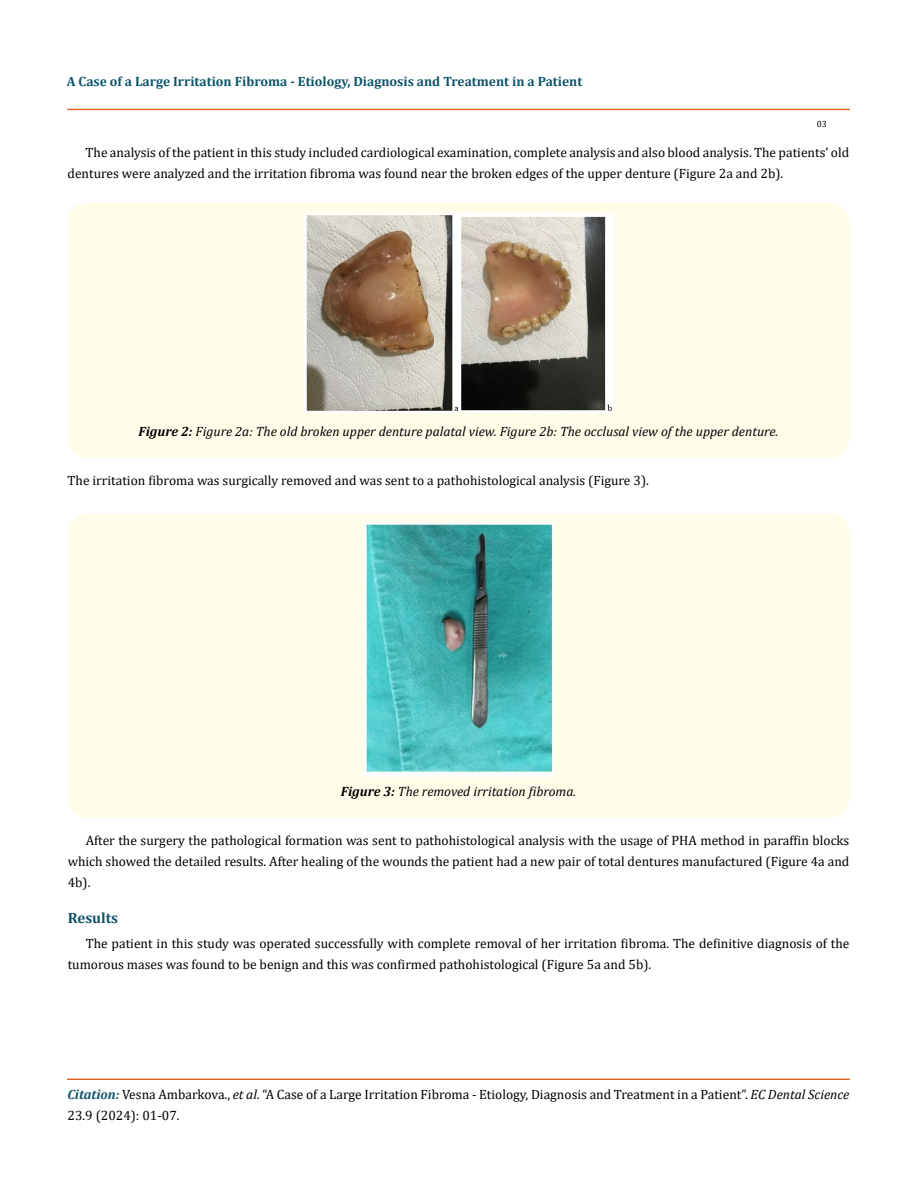
<style>
.page{position:relative;width:917px;height:1188px;background:#fff}
.page>*{position:absolute;margin:0;border:0;box-sizing:border-box;transform-origin:0 0}
.t1{font:700 15px "Cambria";color:#0e546a}
.t2{font:13.5px/21px "Cambria";color:#000}
.t3{font:italic 13.5px "Cambria";color:#000}
.t4{font:700 13.5px "Cambria";color:#0e546a}
.t5{font:9px "Cambria";color:#000}
.s1{font-weight:700}
.s2{font-weight:700;font-style:italic;color:#0e546a}
.s3{font-style:italic}
</style>
<div class="page">
<div style="left:67px;top:109px;width:782px;height:1px;border:1px solid #e05d1a"></div>
<div style="left:67px;top:1079px;width:782px;height:1px;border:1px solid #e05d1a"></div>
<div style="left:68px;top:203px;width:781px;height:255px;background:#fffde9;border-radius:19px"></div>
<img style="left:304px;top:213px;width:309px;height:199px">
<div style="left:68px;top:513px;width:781px;height:305px;background:#fffde9;border-radius:19px"></div>
<img style="left:364px;top:523px;width:189px;height:253px">
<p class="t4" style="left:67px;top:72px;width:517px">A Case of a Large Irritation Fibroma - Etiology, Diagnosis and Treatment in a Patient</p>
<p class="t5" style="left:816px;top:118px;width:11px">03</p>
<p class="t2" style="left:68px;top:142px;width:783px;text-indent:18px">The analysis of the patient in this study included cardiological examination, complete analysis and also blood analysis. The patients’ old dentures were analyzed and the irritation fibroma was found near the broken edges of the upper denture (Figure 2a and 2b).</p>
<p class="t3" style="left:139px;top:422px;width:641px"><span class="s1">Figure 2:</span> Figure 2a: The old broken upper denture palatal view. Figure 2b: The occlusal view of the upper denture.</p>
<p class="t2" style="left:68px;top:470px;width:583px">The irritation fibroma was surgically removed and was sent to a pathohistological analysis (Figure 3).</p>
<p class="t3" style="left:341px;top:782px;width:237px"><span class="s1">Figure 3:</span> The removed irritation fibroma.</p>
<p class="t2" style="left:68px;top:829px;width:783px;text-align:justify;text-indent:18px">After the surgery the pathological formation was sent to pathohistological analysis with the usage of PHA method in paraffin blocks which showed the detailed results. After healing of the wounds the patient had a new pair of total dentures manufactured (Figure 4a and 4b).</p>
<p class="t1" style="left:68px;top:907px;width:52px">Results</p>
<p class="t2" style="left:68px;top:933px;width:783px;text-indent:18px">The patient in this study was operated successfully with complete removal of her irritation fibroma. The definitive diagnosis of the tumorous mases was found to be benign and this was confirmed pathohistological (Figure 5a and 5b).</p>
<p class="t2" style="left:68px;top:1084px;width:783px"><span class="s2">Citation:</span> Vesna Ambarkova., <span class="s3">et al</span>. “A Case of a Large Irritation Fibroma - Etiology, Diagnosis and Treatment in a Patient”. <span class="s3">EC Dental Science<br></span>23.9 (2024): 01-07.</p>
</div>
